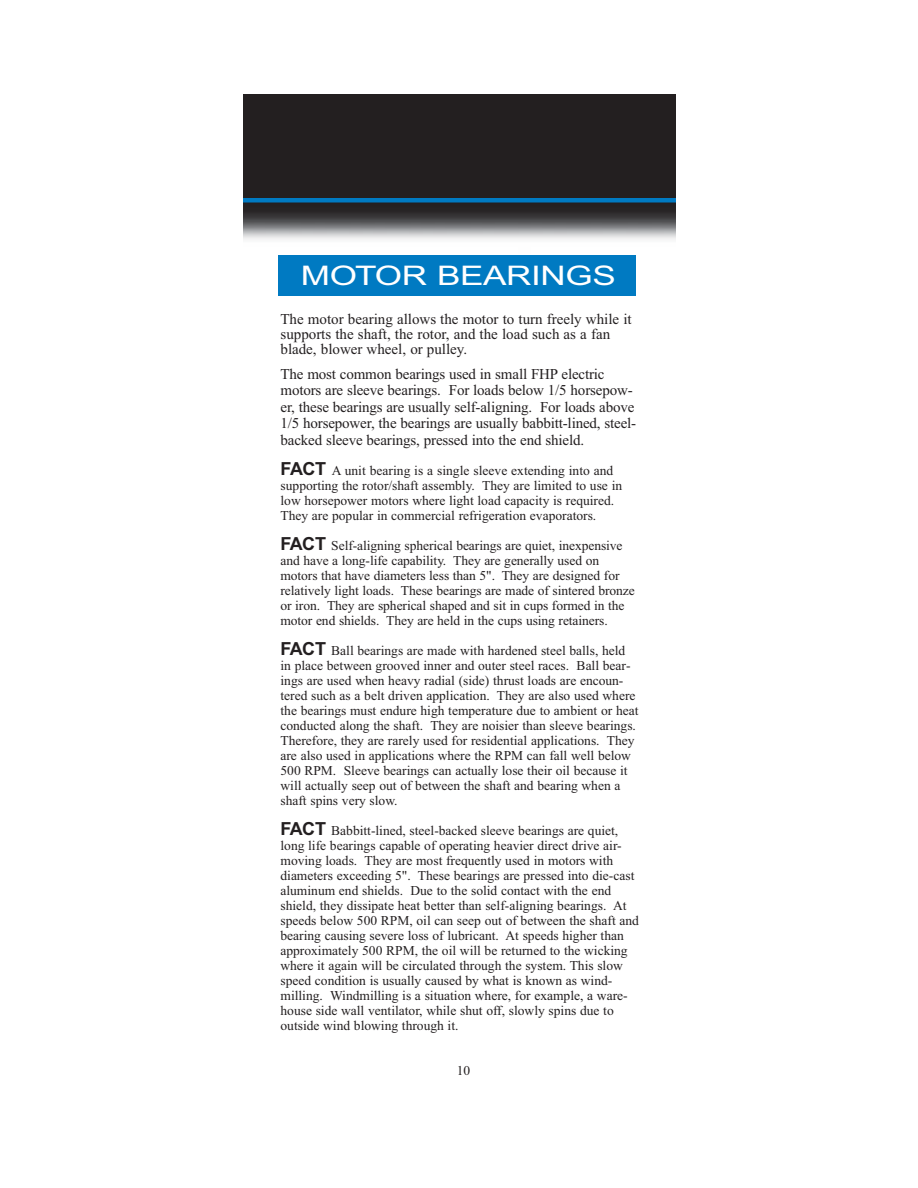
<style>
.page{position:relative;width:918px;height:1188px;background:#fff}
.page>*{position:absolute;margin:0;border:0;box-sizing:border-box;transform-origin:0 0}
.t1{font:27px "Arial";letter-spacing:-.01em;color:#fff;scale:1.3 1}
.t2{font:15px/16.5px "Times New Roman";letter-spacing:-.01em;color:#231f20}
.t3{font:13.5px/15px "Times New Roman";color:#231f20}
.s1{font-family:"Arial";font-weight:700;font-size:18px}
</style>
<div class="page">
<div style="left:278px;top:255px;width:358px;height:41px;background:#007ac2"></div>
<img style="left:243px;top:94px;width:432px;height:146px">
<hr style="left:243px;top:198px;width:432px;height:4px;background:#007ac2">
<h1 class="t1" style="left:301px;top:265px;width:244px">MOTOR BEARINGS</h1>
<p class="t2" style="left:281px;top:313px;width:353px;line-height:15px">The motor bearing allows the motor to turn freely while it supports the shaft, the rotor, and the load such as a fan blade, blower wheel, or pulley.</p>
<p class="t2" style="left:281px;top:367px;width:357px">The most common bearings used in small FHP electric motors are sleeve bearings. For loads below 1/5 horsepow&shy;er, these bearings are usually self-aligning. For loads above 1/5 horsepower, the bearings are usually babbitt-lined, steel&shy;backed sleeve bearings, pressed into the end shield.</p>
<p class="t3" style="left:281px;top:464px;width:343px"><span class="s1">FACT</span> A unit bearing is a single sleeve extending into and supporting the rotor/shaft assembly. They are limited to use in low horsepower motors where light load capacity is required.<br>They are popular in commercial refrigeration evaporators.</p>
<p class="t3" style="left:281px;top:539px;width:356px"><span class="s1">FACT</span> Self-aligning spherical bearings are quiet, inexpensive and have a long-life capability. They are generally used on motors that have diameters less than 5". They are designed for relatively light loads. These bearings are made of sintered bronze or iron. They are spherical shaped and sit in cups formed in the motor end shields. They are held in the cups using retainers.</p>
<p class="t3" style="left:281px;top:644px;width:360px"><span class="s1">FACT</span> Ball bearings are made with hardened steel balls, held in place between grooved inner and outer steel races. Ball bear&shy;ings are used when heavy radial (side) thrust loads are encoun&shy;tered such as a belt driven application. They are also used where the bearings must endure high temperature due to ambient or heat conducted along the shaft. They are noisier than sleeve bearings.<br>Therefore, they are rarely used for residential applications. They are also used in applications where the RPM can fall well below 500 RPM. Sleeve bearings can actually lose their oil because it will actually seep out of between the shaft and bearing when a shaft spins very slow.</p>
<p class="t3" style="left:281px;top:824px;width:360px"><span class="s1">FACT</span> Babbitt-lined, steel-backed sleeve bearings are quiet, long life bearings capable of operating heavier direct drive air&shy;moving loads. They are most frequently used in motors with diameters exceeding 5". These bearings are pressed into die-cast aluminum end shields. Due to the solid contact with the end shield, they dissipate heat better than self-aligning bearings. At speeds below 500 RPM, oil can seep out of between the shaft and bearing causing severe loss of lubricant. At speeds higher than approximately 500 RPM, the oil will be returned to the wicking where it again will be circulated through the system. This slow speed condition is usually caused by what is known as wind&shy;milling. Windmilling is a situation where, for example, a ware&shy;house side wall ventilator, while shut off, slowly spins due to outside wind blowing through it.</p>
<p class="t3" style="left:457px;top:1064px;width:15px">10</p>
</div>
